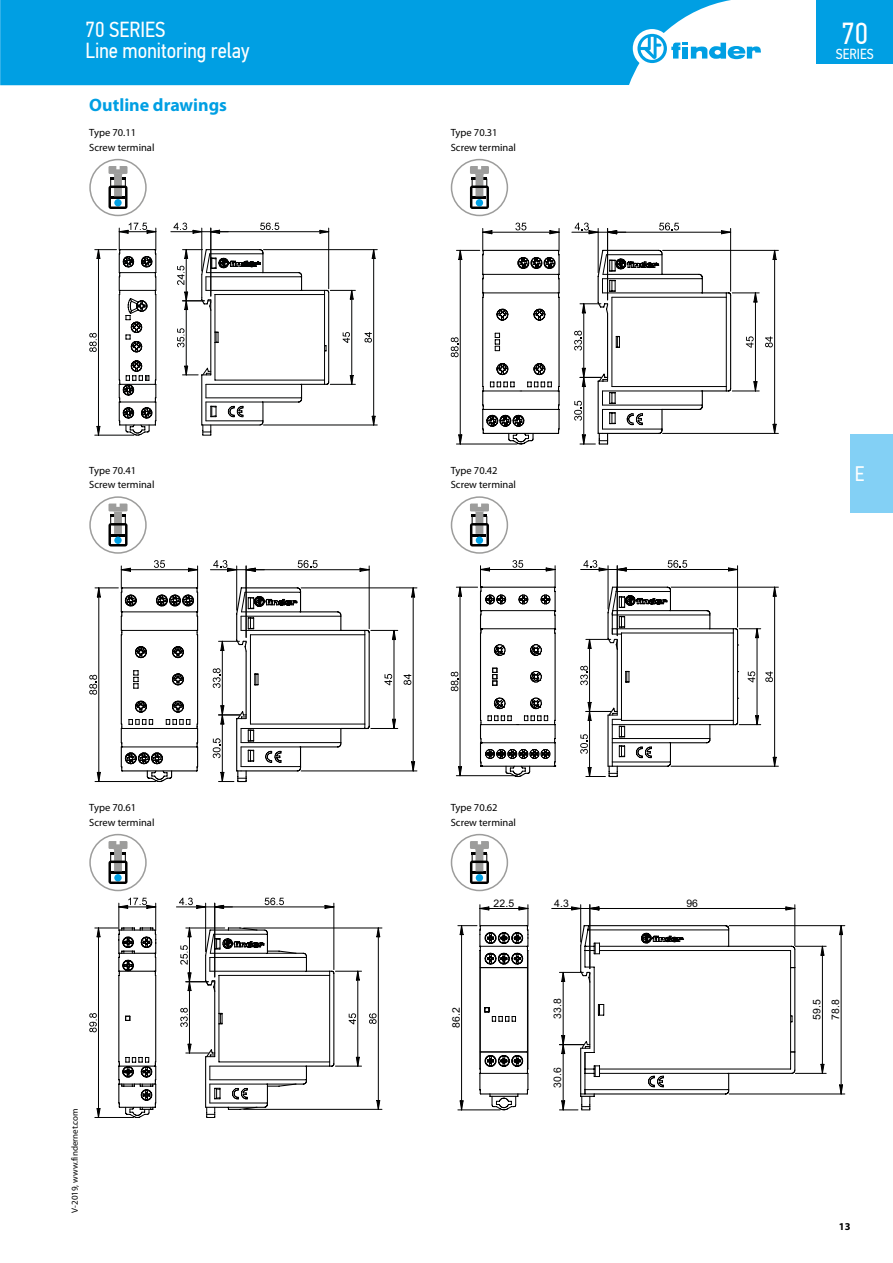
<style>
.page{position:relative;width:893px;height:1263px;background:#fff}
.page>*{position:absolute;margin:0;border:0;box-sizing:border-box;transform-origin:0 0}
.t1{font:30.3px "PF Din Text Cond Pro";color:#fff}
.t2{font:21.75px/21px "PF Din Text Cond Pro";color:#fff}
.t3{font:21px "PF Din Text Cond Pro";color:#fff}
.t4{font:700 18px "Myriad Pro";color:#009fe3}
.t5{font:14.55px "PF Din Text Cond Pro";color:#fff}
.t6{font:10.5px/14.7px "Myriad Pro";color:#000}
.t7{font:10.5px/18.6px "Arial";letter-spacing:.01em;color:#000}
.t8{font:700 10.5px "Myriad Pro";color:#000}
.t9{font:9px "Myriad Pro";color:#000}
</style>
<div class="page">
<div style="left:850px;top:434px;width:43px;height:78px;background:#83d0f5"></div>
<div style="left:89px;top:159px;width:58px;height:57px;border:2px solid #9d9d9c;border-radius:50%"></div>
<svg style="left:108px;top:166px;width:20px;height:43px"></svg>
<hr style="left:263px;top:249px;width:114px;height:1px;background:#010202">
<hr style="left:263px;top:425px;width:114px;height:1px;background:#010202">
<svg style="left:364px;top:332px;width:8px;height:11px"></svg>
<svg style="left:372px;top:249px;width:3px;height:10px"></svg>
<svg style="left:372px;top:416px;width:3px;height:9px"></svg>
<hr style="left:373px;top:250px;width:1px;height:175px;background:#010202">
<svg style="left:89px;top:223px;width:266px;height:213px"></svg>
<div style="left:451px;top:159px;width:57px;height:57px;border:2px solid #9d9d9c;border-radius:50%"></div>
<svg style="left:470px;top:166px;width:19px;height:43px"></svg>
<svg style="left:574px;top:249px;width:185px;height:196px"></svg>
<hr style="left:755px;top:293px;width:1px;height:98px;background:#000">
<hr style="left:662px;top:250px;width:116px;height:1px;background:#000">
<hr style="left:662px;top:433px;width:116px;height:1px;background:#000">
<svg style="left:765px;top:336px;width:8px;height:11px"></svg>
<svg style="left:773px;top:250px;width:3px;height:10px"></svg>
<svg style="left:773px;top:424px;width:3px;height:10px"></svg>
<hr style="left:774px;top:250px;width:1px;height:183px;background:#000">
<hr style="left:730px;top:228px;width:1px;height:63px;background:#000">
<svg style="left:659px;top:223px;width:20px;height:7px"></svg>
<svg style="left:721px;top:230px;width:10px;height:4px"></svg>
<hr style="left:608px;top:232px;width:123px;height:1px;background:#000">
<hr style="left:607px;top:228px;width:1px;height:72px;background:#000">
<hr style="left:598px;top:228px;width:1px;height:45px;background:#000">
<svg style="left:608px;top:230px;width:9px;height:4px"></svg>
<svg style="left:575px;top:223px;width:23px;height:11px"></svg>
<hr style="left:572px;top:232px;width:54px;height:1px;background:#000">
<svg style="left:451px;top:223px;width:109px;height:222px"></svg>
<div style="left:89px;top:496px;width:58px;height:58px;border:2px solid #9d9d9c;border-radius:50%"></div>
<svg style="left:108px;top:503px;width:20px;height:43px"></svg>
<svg style="left:213px;top:587px;width:185px;height:195px"></svg>
<hr style="left:394px;top:630px;width:1px;height:98px;background:#000">
<hr style="left:301px;top:588px;width:116px;height:1px;background:#000">
<hr style="left:301px;top:771px;width:116px;height:1px;background:#000">
<svg style="left:404px;top:674px;width:7px;height:11px"></svg>
<svg style="left:411px;top:588px;width:4px;height:9px"></svg>
<svg style="left:411px;top:761px;width:4px;height:10px"></svg>
<hr style="left:413px;top:588px;width:1px;height:183px;background:#000">
<hr style="left:369px;top:566px;width:1px;height:63px;background:#000">
<svg style="left:298px;top:560px;width:20px;height:8px"></svg>
<svg style="left:360px;top:568px;width:9px;height:3px"></svg>
<hr style="left:246px;top:569px;width:123px;height:1px;background:#000">
<hr style="left:246px;top:566px;width:1px;height:71px;background:#000">
<hr style="left:236px;top:566px;width:1px;height:44px;background:#000">
<svg style="left:246px;top:568px;width:9px;height:3px"></svg>
<svg style="left:213px;top:560px;width:24px;height:11px"></svg>
<hr style="left:210px;top:569px;width:54px;height:1px;background:#000">
<svg style="left:89px;top:560px;width:109px;height:222px"></svg>
<div style="left:451px;top:496px;width:57px;height:58px;border:2px solid #9d9d9c;border-radius:50%"></div>
<svg style="left:470px;top:503px;width:19px;height:43px"></svg>
<hr style="left:671px;top:587px;width:107px;height:1px;background:#000">
<hr style="left:671px;top:766px;width:107px;height:1px;background:#000">
<svg style="left:451px;top:560px;width:325px;height:217px"></svg>
<hr style="left:774px;top:587px;width:1px;height:179px;background:#000">
<div style="left:89px;top:834px;width:58px;height:57px;border:2px solid #9d9d9c;border-radius:50%"></div>
<svg style="left:108px;top:841px;width:20px;height:43px"></svg>
<hr style="left:244px;top:928px;width:138px;height:1px;background:#000">
<hr style="left:244px;top:1109px;width:138px;height:1px;background:#000">
<svg style="left:369px;top:1013px;width:8px;height:11px"></svg>
<svg style="left:377px;top:928px;width:3px;height:9px"></svg>
<svg style="left:377px;top:1100px;width:3px;height:9px"></svg>
<hr style="left:378px;top:928px;width:1px;height:181px;background:#000">
<hr style="left:205px;top:903px;width:1px;height:49px;background:#000">
<svg style="left:179px;top:898px;width:27px;height:9px"></svg>
<hr style="left:176px;top:907px;width:56px;height:1px;background:#000">
<hr style="left:214px;top:903px;width:1px;height:74px;background:#000">
<hr style="left:334px;top:903px;width:1px;height:66px;background:#000">
<svg style="left:265px;top:898px;width:19px;height:7px"></svg>
<svg style="left:215px;top:905px;width:9px;height:2px"></svg>
<svg style="left:325px;top:905px;width:9px;height:2px"></svg>
<hr style="left:215px;top:907px;width:119px;height:1px;background:#000">
<svg style="left:89px;top:898px;width:67px;height:220px"></svg>
<svg style="left:180px;top:927px;width:182px;height:191px"></svg>
<hr style="left:189px;top:928px;width:1px;height:54px;background:#000">
<div style="left:451px;top:834px;width:57px;height:57px;border:2px solid #9d9d9c;border-radius:50%"></div>
<svg style="left:470px;top:841px;width:19px;height:43px"></svg>
<svg style="left:458px;top:905px;width:71px;height:205px"></svg>
<hr style="left:461px;top:926px;width:1px;height:184px;background:#000">
<hr style="left:795px;top:946px;width:31px;height:1px;background:#000">
<hr style="left:795px;top:1073px;width:31px;height:1px;background:#000">
<svg style="left:821px;top:946px;width:3px;height:9px"></svg>
<svg style="left:821px;top:1064px;width:3px;height:9px"></svg>
<hr style="left:822px;top:946px;width:1px;height:127px;background:#000">
<hr style="left:729px;top:925px;width:116px;height:1px;background:#000">
<hr style="left:729px;top:1094px;width:116px;height:1px;background:#000">
<svg style="left:839px;top:925px;width:4px;height:10px"></svg>
<svg style="left:839px;top:1085px;width:4px;height:9px"></svg>
<hr style="left:841px;top:926px;width:1px;height:168px;background:#000">
<hr style="left:580px;top:905px;width:1px;height:37px;background:#000">
<svg style="left:571px;top:907px;width:10px;height:3px"></svg>
<hr style="left:552px;top:908px;width:56px;height:1px;background:#000">
<hr style="left:590px;top:905px;width:1px;height:64px;background:#000">
<hr style="left:795px;top:905px;width:1px;height:41px;background:#000">
<svg style="left:590px;top:907px;width:9px;height:3px"></svg>
<svg style="left:786px;top:907px;width:9px;height:3px"></svg>
<hr style="left:590px;top:908px;width:205px;height:1px;background:#000">
<svg style="left:559px;top:924px;width:237px;height:186px"></svg>
<hr style="left:563px;top:972px;width:1px;height:72px;background:#000">
<div style="left:0;top:0;width:731px;height:85px;background:#009fe3"></div>
<div style="left:633px;top:29px;width:38px;height:39px;background:#fff;border-radius:50%"></div>
<svg style="left:637px;top:34px;width:124px;height:29px"></svg>
<div style="left:816px;top:0;width:77px;height:64px;background:#009fe3"></div>
<h2 class="t2" style="left:85px;top:19px;width:166px">70 SERIES<br>Line monitoring relay</h2>
<h3 class="t4" style="left:89px;top:93px;width:139px">Outline drawings</h3>
<p class="t6" style="left:89px;top:125px;width:67px">Type 70.11<br>Screw terminal</p>
<p class="t6" style="left:451px;top:125px;width:67px">Type 70.31<br>Screw terminal</p>
<p class="t6" style="left:89px;top:463px;width:67px">Type 70.41<br>Screw terminal</p>
<p class="t6" style="left:451px;top:463px;width:67px">Type 70.42<br>Screw terminal</p>
<p class="t6" style="left:89px;top:800px;width:67px">Type 70.61<br>Screw terminal</p>
<p class="t6" style="left:451px;top:800px;width:67px">Type 70.62<br>Screw terminal</p>
<p class="t7" style="left:494px;top:894px;width:22px">22.5</p>
<p class="t7" style="left:554px;top:894px;width:16px">4.3</p>
<p class="t7" style="left:686px;top:894px;width:13px">96</p>
<h1 class="t1" style="left:841px;top:16px;width:28px">70</h1>
<h3 class="t5" style="left:836px;top:45px;width:39px">SERIES</h3>
<h3 class="t3" style="left:855px;top:461px;width:11px">E</h3>
<p class="t7" style="left:548px;top:1019px;width:22px;rotate:-90deg">33.8</p>
<p class="t7" style="left:447px;top:1028px;width:22px;rotate:-90deg">86.2</p>
<p class="t7" style="left:808px;top:1020px;width:22px;rotate:-90deg">59.5<br>78.8</p>
<p class="t9" style="left:69px;top:1213px;width:106px;rotate:-90deg">V-2019, www.findernet.com</p>
<p class="t7" style="left:548px;top:1087px;width:22px;rotate:-90deg">30.6</p>
<p class="t8" style="left:839px;top:1219px;width:13px">13</p>
</div>
